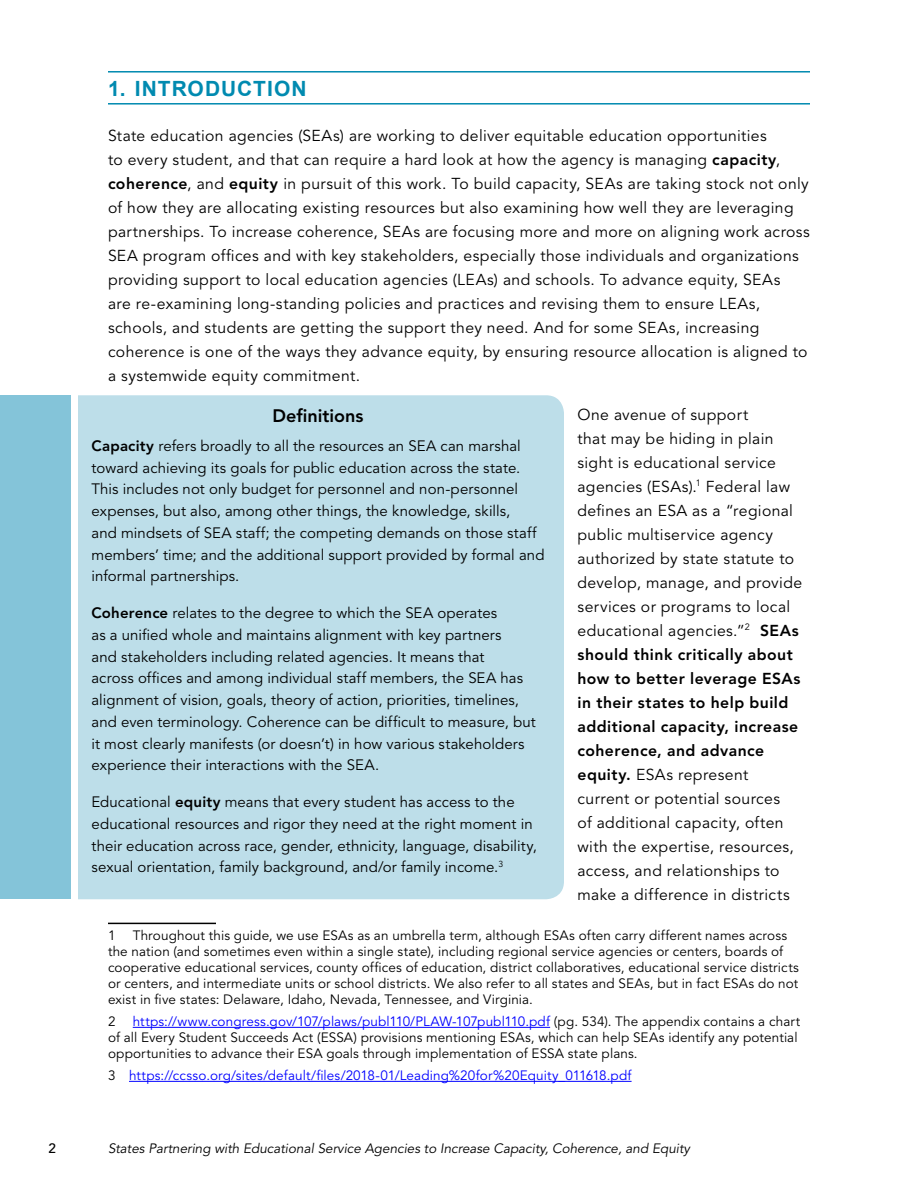
<style>
.page{position:relative;width:918px;height:1188px;background:#fff}
.page>*{position:absolute;margin:0;border:0;box-sizing:border-box;transform-origin:0 0}
.t1{font:700 21px "Arial";letter-spacing:.045em;color:#008ab0}
.t2{font:800 18px "Avenir LT Std";color:#000}
.t3{font:15.75px/24px "Avenir LT Std";letter-spacing:.025em;color:#000}
.t4{font:15px/21.8px "Avenir LT Std";letter-spacing:.005em;color:#000}
.t5{font:13.5px/16.2px "Avenir LT Std";letter-spacing:.01em;color:#000}
.t6{font:italic 13.5px "Avenir LT Std";color:#000}
.t7{font:13.5px "Avenir LT Std";letter-spacing:.01em;color:#00f}
.t8{font:500 13.5px "Avenir LT Std";color:#000}
.s1{font-weight:800}
.s2{color:#00f}
.s3{color:#000}
</style>
<div class="page">
<hr style="left:108px;top:71px;width:702px;height:2px;background:#008ab0">
<hr style="left:108px;top:103px;width:702px;height:2px;background:#008ab0">
<hr style="left:108px;top:923px;width:108px;height:1px;background:#000">
<hr style="left:133px;top:1027px;width:417px;height:1px;background:#00f">
<hr style="left:129px;top:1081px;width:503px;height:1px;background:#00f">
<div style="left:78px;top:395px;width:486px;height:504px;background:#bddee9"></div>
<div style="left:0;top:395px;width:70px;height:504px;background:#84c4d9"></div>
<h1 class="t1" style="left:108px;top:75px;width:200px">1. INTRODUCTION</h1>
<p class="t3" style="left:108px;top:124px;width:703px">State education agencies (SEAs) are working to deliver equitable education opportunities<br>to every student, and that can require a hard look at how the agency is managing <span class="s1">capacity</span>, <span class="s1">coherence</span>, and <span class="s1">equity</span> in pursuit of this work. To build capacity, SEAs are taking stock not only of how they are allocating existing resources but also examining how well they are leveraging partnerships. To increase coherence, SEAs are focusing more and more on aligning work across SEA program offices and with key stakeholders, especially those individuals and organizations providing support to local education agencies (LEAs) and schools. To advance equity, SEAs<br>are re-examining long-standing policies and practices and revising them to ensure LEAs, schools, and students are getting the support they need. And for some SEAs, increasing coherence is one of the ways they advance equity, by ensuring resource allocation is aligned to a systemwide equity commitment.</p>
<p class="t3" style="left:577px;top:403px;width:226px">One avenue of support<br>that may be hiding in plain sight is educational service agencies (ESAs).<sup>1</sup> Federal law defines an ESA as a “regional public multiservice agency authorized by state statute to develop, manage, and provide services or programs to local educational agencies.”<sup>2</sup> <span class="s1">SEAs should think critically about how to better leverage ESAs in their states to help build additional capacity, increase coherence, and advance equity.</span> ESAs represent current or potential sources<br>of additional capacity, often with the expertise, resources, access, and relationships to make a difference in districts</p>
<p class="t5" style="left:108px;top:927px;width:9px">1</p>
<p class="t2" style="left:272px;top:405px;width:93px">Definitions</p>
<p class="t4" style="left:92px;top:435px;width:455px"><span class="s1">Capacity</span> refers broadly to all the resources an SEA can marshal toward achieving its goals for public education across the state.<br>This includes not only budget for personnel and non-personnel expenses, but also, among other things, the knowledge, skills,<br>and mindsets of SEA staff; the competing demands on those staff members’ time; and the additional support provided by formal and informal partnerships.</p>
<p class="t4" style="left:92px;top:603px;width:446px"><span class="s1">Coherence</span> relates to the degree to which the SEA operates<br>as a unified whole and maintains alignment with key partners<br>and stakeholders including related agencies. It means that<br>across offices and among individual staff members, the SEA has alignment of vision, goals, theory of action, priorities, timelines, and even terminology. Coherence can be difficult to measure, but it most clearly manifests (or doesn’t) in how various stakeholders experience their interactions with the SEA.</p>
<p class="t4" style="left:92px;top:792px;width:447px">Educational <span class="s1">equity</span> means that every student has access to the educational resources and rigor they need at the right moment in their education across race, gender, ethnicity, language, disability, sexual orientation, family background, and/or family income.<sup>3</sup></p>
<p class="t5" style="left:108px;top:927px;width:693px;text-indent:25px">Throughout this guide, we use ESAs as an umbrella term, although ESAs often carry different names across the nation (and sometimes even within a single state), including regional service agencies or centers, boards of cooperative educational services, county offices of education, district collaboratives, educational service districts or centers, and intermediate units or school districts. We also refer to all states and SEAs, but in fact ESAs do not exist in five states: Delaware, Idaho, Nevada, Tennessee, and Virginia.</p>
<p class="t5" style="left:108px;top:1014px;width:9px">2</p>
<p class="t5" style="left:108px;top:1014px;width:694px;text-indent:25px"><span class="s2">https://www.congress.gov/107/plaws/publ110/PLAW-107publ110.pdf</span> (pg. 534). The appendix contains a chart of all Every Student Succeeds Act (ESSA) provisions mentioning ESAs, which can help SEAs identify any potential opportunities to advance their ESA goals through implementation of ESSA state plans.</p>
<p class="t7" style="left:108px;top:1068px;width:525px"><span class="s3">3</span> https://ccsso.org/sites/default/files/2018-01/Leading%20for%20Equity_011618.pdf</p>
<p class="t8" style="left:49px;top:1141px;width:9px">2</p>
<p class="t6" style="left:108px;top:1141px;width:584px">States Partnering with Educational Service Agencies to Increase Capacity, Coherence, and Equity</p>
</div>
